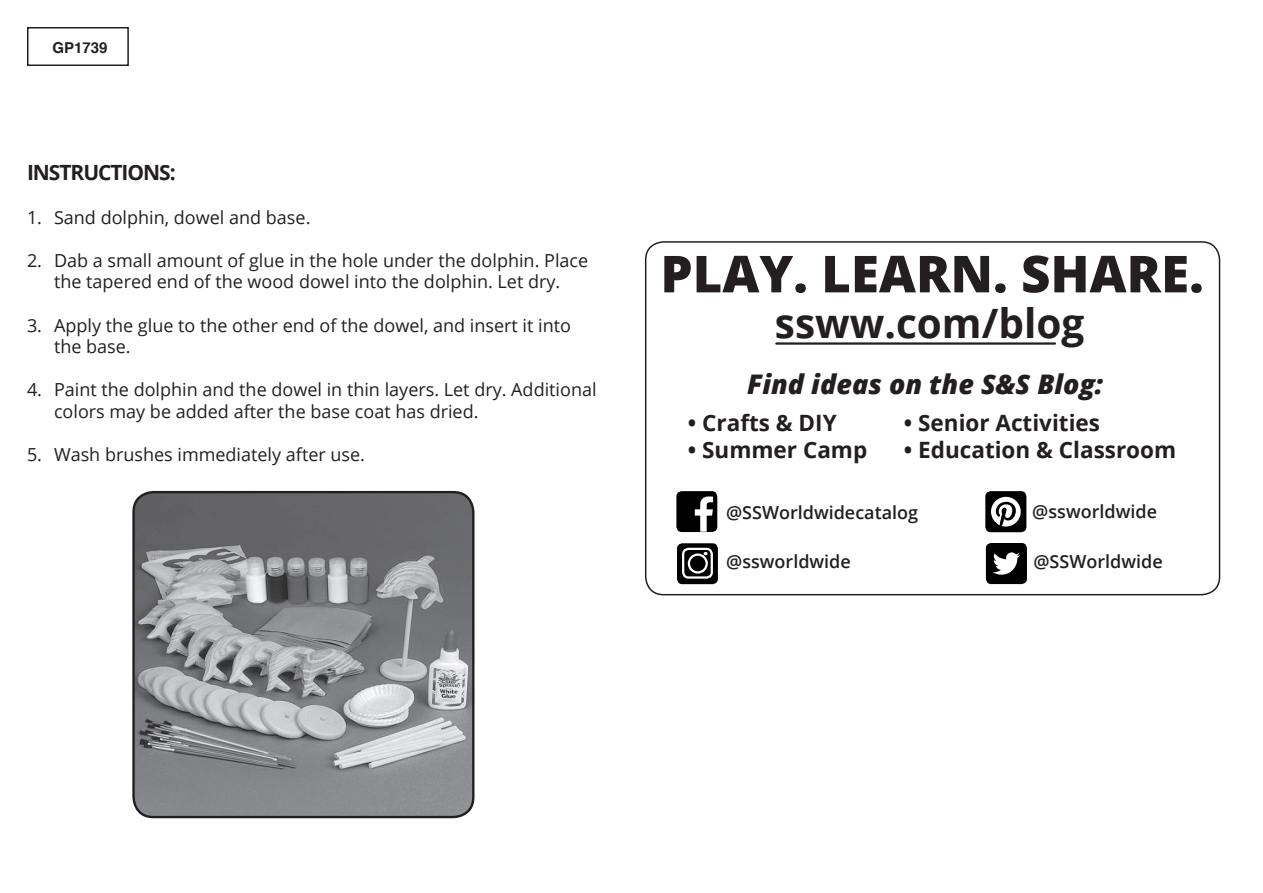
<style>
.page{position:relative;width:1263px;height:893px;background:#fff}
.page>*{position:absolute;margin:0;border:0;box-sizing:border-box;transform-origin:0 0}
.t1{font:800 51px "Open Sans";color:#231f20}
.t2{font:700 40.5px "Open Sans";color:#231f20}
.t3{font:italic 800 27px "Open Sans";color:#231f20}
.t4{font:700 22.5px "Open Sans";color:#231f20}
.t5{font:700 21px "Open Sans";letter-spacing:-.05em;color:#231f20}
.t6{font:18px/21.6px "Open Sans";color:#231f20}
.t7{font:600 18px "Open Sans";color:#231f20}
.t8{font:800 18px "Open Sans";color:#fff}
.t9{font:700 15px "Helvetica";color:#231f20}
</style>
<div class="page">
<div style="left:27px;top:27px;width:102px;height:39px;border:2px solid #231f20"></div>
<img style="left:135px;top:492px;width:338px;height:325px">
<div style="left:132px;top:491px;width:342px;height:327px;border:2px solid #231f20;border-radius:20px"></div>
<div style="left:645px;top:241px;width:575px;height:354px;border:2px solid #231f20;border-radius:18px"></div>
<div style="left:985px;top:491px;width:41px;height:41px;background:#000;border-radius:5px"></div>
<svg style="left:991px;top:497px;width:30px;height:30px"></svg>
<div style="left:676px;top:491px;width:41px;height:41px;background:#000;border-radius:5px"></div>
<svg style="left:695px;top:496px;width:18px;height:36px"></svg>
<div style="left:986px;top:543px;width:41px;height:41px;background:#000;border-radius:5px"></div>
<svg style="left:993px;top:552px;width:27px;height:23px"></svg>
<div style="left:677px;top:543px;width:41px;height:41px;background:#000;border-radius:5px"></div>
<div style="left:682px;top:548px;width:31px;height:31px;border:2px solid #fff;border-radius:5px"></div>
<div style="left:688px;top:553px;width:20px;height:21px;border:2px solid #fff;border-radius:50%"></div>
<hr style="left:776px;top:342px;width:279px;height:3px;background:#231f20">
<p class="t9" style="left:53px;top:36px;width:57px">GP1739</p>
<p class="t5" style="left:27px;top:158px;width:150px">INSTRUCTIONS:</p>
<p class="t6" style="left:27px;top:206px;width:285px">1. Sand dolphin, dowel and base.</p>
<p class="t6" style="left:27px;top:249px;width:563px;text-align:center">2. Dab a small amount of glue in the hole under the dolphin. Place the tapered end of the wood dowel into the dolphin. Let dry.</p>
<p class="t6" style="left:54px;top:314px;width:518px;text-indent:-27px">3. Apply the glue to the other end of the dowel, and insert it into the base.</p>
<p class="t6" style="left:54px;top:379px;width:544px;text-indent:-27px">4. Paint the dolphin and the dowel in thin layers. Let dry. Additional colors may be added after the base coat has dried.</p>
<p class="t6" style="left:27px;top:443px;width:340px">5. Wash brushes immediately after use.</p>
<h1 class="t1" style="left:660px;top:235px;width:545px">PLAY. LEARN. SHARE.</h1>
<h2 class="t2" style="left:775px;top:294px;width:311px">ssww.com/blog</h2>
<h3 class="t3" style="left:747px;top:363px;width:357px">Find ideas on the S&amp;S Blog:</h3>
<p class="t4" style="left:688px;top:407px;width:150px">• Crafts &amp; DIY</p>
<p class="t4" style="left:688px;top:434px;width:181px">• Summer Camp</p>
<p class="t4" style="left:904px;top:407px;width:198px">• Senior Activities</p>
<p class="t4" style="left:904px;top:434px;width:274px">• Education &amp; Classroom</p>
<p class="t8" style="left:703px;top:534px;width:7px">.</p>
<p class="t7" style="left:726px;top:500px;width:194px">@SSWorldwidecatalog</p>
<p class="t7" style="left:726px;top:549px;width:126px">@ssworldwide</p>
<p class="t7" style="left:1032px;top:499px;width:126px">@ssworldwide</p>
<p class="t7" style="left:1033px;top:549px;width:131px">@SSWorldwide</p>
</div>
